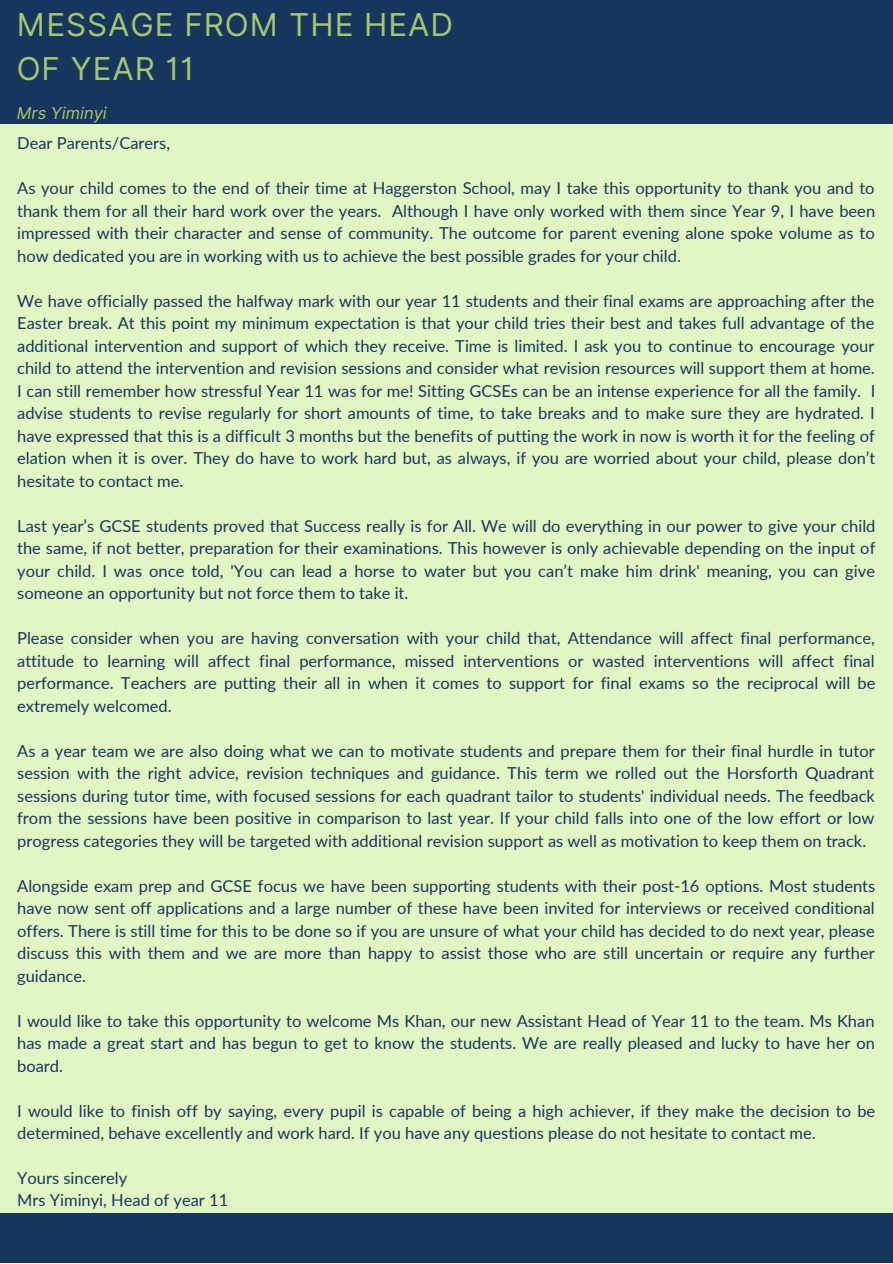
<style>
.page{position:relative;width:893px;height:1264px;background:#fff}
.page>*{position:absolute;margin:0;border:0;box-sizing:border-box;transform-origin:0 0}
.t1{font:31.5px/43.8px "Inter";letter-spacing:.03em;color:#a4c76f}
.t2{font:16.5px/22.5px "Lato";color:#17365d;text-align:justify}
.t3{font:italic 16.5px "Inter";color:#a4c76f}
</style>
<div class="page">
<div style="left:0;top:0;width:892px;height:1262px;background:#e2f6c3"></div>
<div style="left:0;top:1213px;width:892px;height:49px;background:#17365d"></div>
<div style="left:0;top:0;width:892px;height:124px;background:#17365d"></div>
<h1 class="t1" style="left:17px;top:3px;width:438px">MESSAGE FROM THE HEAD<br>OF YEAR 11</h1>
<p class="t3" style="left:17px;top:103px;width:92px">Mrs Yiminyi</p>
<p class="t2" style="left:17px;top:132px;width:154px">Dear Parents/Carers,</p>
<p class="t2" style="left:17px;top:177px;width:859px">As your child comes to the end of their time at Haggerston School, may I take this opportunity to thank you and to thank them for all their hard work over the years. Although I have only worked with them since Year 9, I have been impressed with their character and sense of community. The outcome for parent evening alone spoke volume as to how dedicated you are in working with us to achieve the best possible grades for your child.</p>
<p class="t2" style="left:17px;top:289px;width:859px">We have officially passed the halfway mark with our year 11 students and their final exams are approaching after the Easter break. At this point my minimum expectation is that your child tries their best and takes full advantage of the additional intervention and support of which they receive. Time is limited. I ask you to continue to encourage your child to attend the intervention and revision sessions and consider what revision resources will support them at home.<br>I can still remember how stressful Year 11 was for me! Sitting GCSEs can be an intense experience for all the family. I advise students to revise regularly for short amounts of time, to take breaks and to make sure they are hydrated. I have expressed that this is a difficult 3 months but the benefits of putting the work in now is worth it for the feeling of elation when it is over. They do have to work hard but, as always, if you are worried about your child, please don’t hesitate to contact me.</p>
<p class="t2" style="left:17px;top:514px;width:859px">Last year’s GCSE students proved that Success really is for All. We will do everything in our power to give your child the same, if not better, preparation for their examinations. This however is only achievable depending on the input of your child. I was once told, 'You can lead a horse to water but you can’t make him drink' meaning, you can give someone an opportunity but not force them to take it.</p>
<p class="t2" style="left:17px;top:626px;width:859px">Please consider when you are having conversation with your child that, Attendance will affect final performance, attitude to learning will affect final performance, missed interventions or wasted interventions will affect final performance. Teachers are putting their all in when it comes to support for final exams so the reciprocal will be extremely welcomed.</p>
<p class="t2" style="left:17px;top:739px;width:859px">As a year team we are also doing what we can to motivate students and prepare them for their final hurdle in tutor session with the right advice, revision techniques and guidance. This term we rolled out the Horsforth Quadrant sessions during tutor time, with focused sessions for each quadrant tailor to students' individual needs. The feedback from the sessions have been positive in comparison to last year. If your child falls into one of the low effort or low progress categories they will be targeted with additional revision support as well as motivation to keep them on track.</p>
<p class="t2" style="left:17px;top:874px;width:859px">Alongside exam prep and GCSE focus we have been supporting students with their post-16 options. Most students have now sent off applications and a large number of these have been invited for interviews or received conditional offers. There is still time for this to be done so if you are unsure of what your child has decided to do next year, please discuss this with them and we are more than happy to assist those who are still uncertain or require any further guidance.</p>
<p class="t2" style="left:17px;top:1008px;width:859px">I would like to take this opportunity to welcome Ms Khan, our new Assistant Head of Year 11 to the team. Ms Khan has made a great start and has begun to get to know the students. We are really pleased and lucky to have her on board.</p>
<p class="t2" style="left:17px;top:1098px;width:859px">I would like to finish off by saying, every pupil is capable of being a high achiever, if they make the decision to be determined, behave excellently and work hard. If you have any questions please do not hesitate to contact me.</p>
<p class="t2" style="left:17px;top:1166px;width:212px">Yours sincerely<br>Mrs Yiminyi, Head of year 11</p>
</div>
